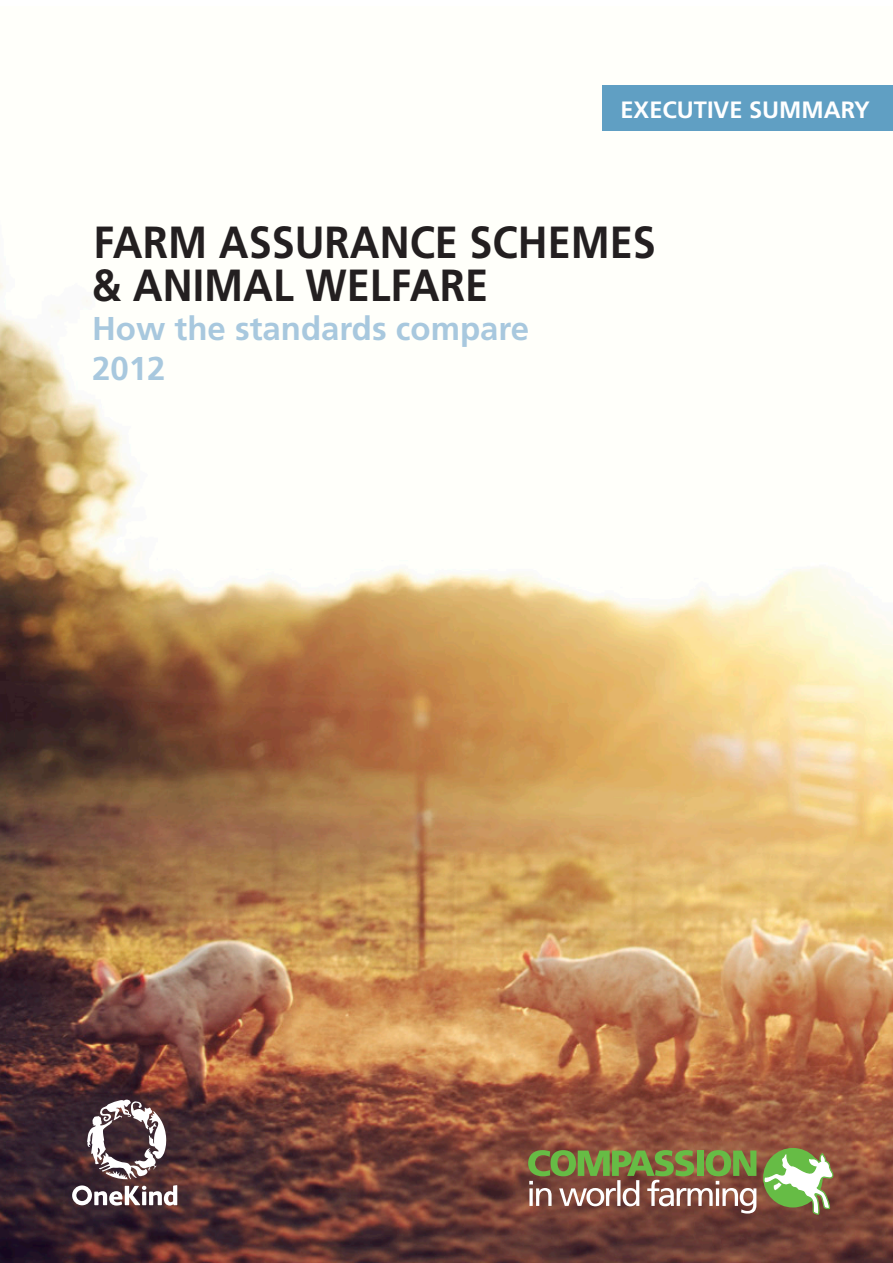
<style>
.page{position:relative;width:893px;height:1263px;background:#fff}
.page>*{position:absolute;margin:0;border:0;box-sizing:border-box;transform-origin:0 0}
.t1{font:700 45px/43.5px "Frutiger";color:#231f20;scale:.92 1}
.t2{font:700 33px/39.6px "Frutiger";color:#a8c8de}
.t3{font:700 23.55px "Frutiger";color:#fff}
</style>
<div class="page">
<img style="left:0;top:130px;width:893px;height:1133px">
<svg style="left:87px;top:1099px;width:79px;height:80px"></svg>
<svg style="left:72px;top:1185px;width:105px;height:20px"></svg>
<div style="left:763px;top:1148px;width:60px;height:59px;background:#66bc45;border-radius:50%"></div>
<svg style="left:763px;top:1153px;width:71px;height:62px"></svg>
<svg style="left:528px;top:1150px;width:228px;height:68px"></svg>
<div style="left:602px;top:85px;width:291px;height:45px;background:#609fc3"></div>
<p class="t3" style="left:620px;top:95px;width:251px">EXECUTIVE SUMMARY</p>
<p class="t1" style="left:92px;top:220px;width:615px">FARM ASSURANCE SCHEMES &amp; ANIMAL WELFARE</p>
<p class="t2" style="left:92px;top:308px;width:439px">How the standards compare<br>2012</p>
</div>
